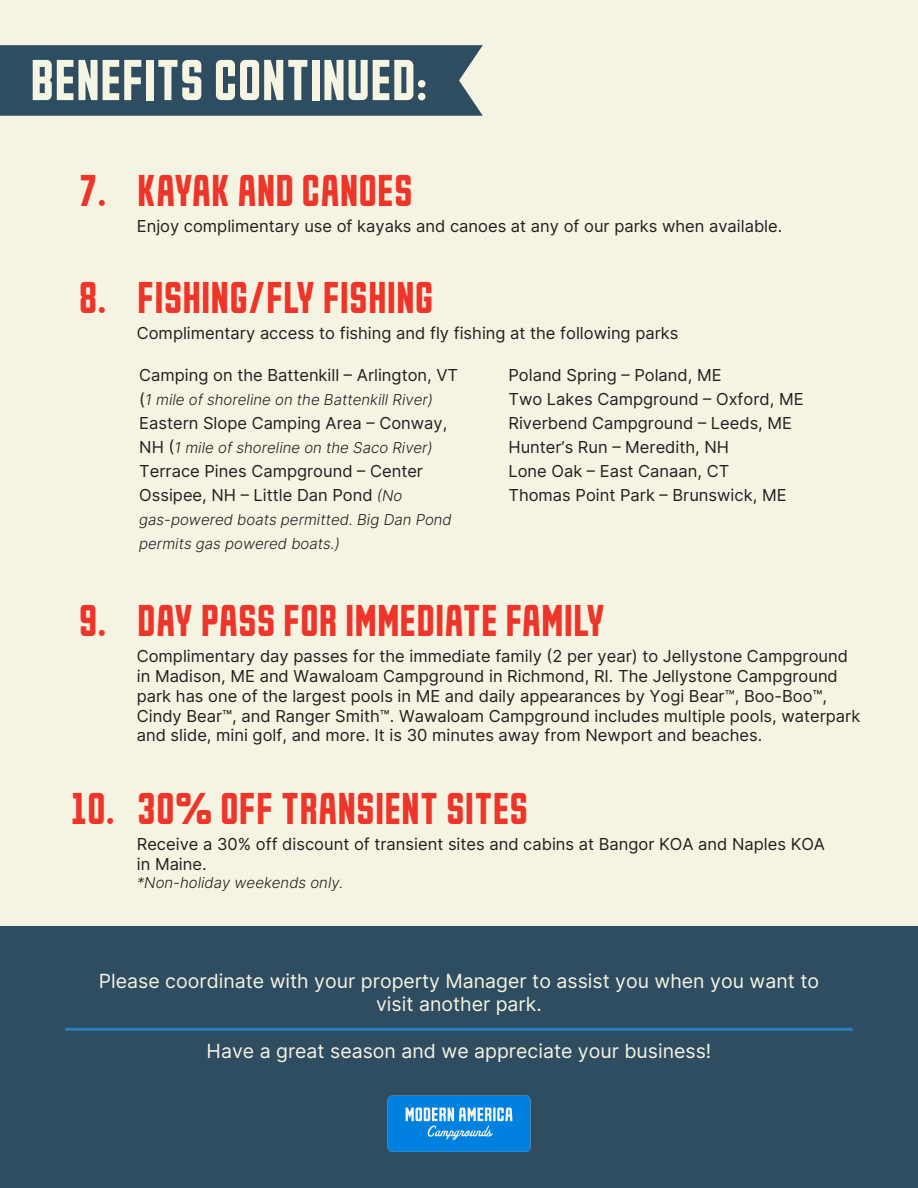
<style>
.page{position:relative;width:918px;height:1188px;background:#f5f3e2}
.page>*{position:absolute;margin:0;border:0;box-sizing:border-box;transform-origin:0 0}
.t1{font:50.25px "Brumder";color:#f6f4e2}
.t2{font:39px "Brumder";color:#ee3529}
.t3{font:19.5px/23.4px "Inter";color:#f6f4e2;text-align:center}
.t4{font:16.5px/24px "Inter";color:#231f20}
.t5{font:15px/24px "Inter";color:#231f20}
.s1{font-size:16.5px}
.s2{font-size:15px}
</style>
<div class="page">
<div style="left:0;top:926px;width:918px;height:262px;background:#2f4d61"></div>
<div style="left:0;top:45px;width:483px;height:71px;background:#2f4d61"></div>
<img style="left:387px;top:1095px;width:144px;height:57px">
<hr style="left:65px;top:1028px;width:788px;height:3px;background:#297ec1">
<h1 class="t1" style="left:30px;top:46px;width:399px">BENEFITS CONTINUED:</h1>
<h2 class="t2" style="left:79px;top:165px;width:335px">7. KAYAK AND CANOES</h2>
<p class="t4" style="left:137px;top:214px;width:647px">Enjoy complimentary use of kayaks and canoes at any of our parks when available.</p>
<h2 class="t2" style="left:79px;top:271px;width:356px">8. FISHING/FLY FISHING</h2>
<p class="t4" style="left:137px;top:321px;width:543px">Complimentary access to fishing and fly fishing at the following parks</p>
<p class="t4" style="left:139px;top:363px;width:320px">Camping on the Battenkill – Arlington, VT</p>
<p class="t5" style="left:139px;top:387px;width:295px"><span class="s1">(</span>1 mile of shoreline on the Battenkill River)</p>
<p class="t4" style="left:139px;top:411px;width:310px">Eastern Slope Camping Area – Conway,</p>
<p class="t5" style="left:139px;top:435px;width:295px"><span class="s1">NH (</span>1 mile of shoreline on the Saco River)</p>
<p class="t4" style="left:139px;top:459px;width:285px">Terrace Pines Campground – Center<br>Ossipee, NH – Little Dan Pond <span class="s2">(No</span></p>
<p class="t5" style="left:139px;top:507px;width:314px">gas-powered boats permitted. Big Dan Pond permits gas powered boats.)</p>
<p class="t4" style="left:508px;top:363px;width:297px">Poland Spring – Poland, ME<br>Two Lakes Campground – Oxford, ME<br>Riverbend Campground – Leeds, ME<br>Hunter’s Run – Meredith, NH<br>Lone Oak – East Canaan, CT<br>Thomas Point Park – Brunswick, ME</p>
<h2 class="t2" style="left:79px;top:594px;width:528px">9. DAY PASS FOR IMMEDIATE FAMILY</h2>
<p class="t4" style="left:137px;top:646px;width:725px;line-height:19.8px">Complimentary day passes for the immediate family (2 per year) to Jellystone Campground in Madison, ME and Wawaloam Campground in Richmond, RI. The Jellystone Campground park has one of the largest pools in ME and daily appearances by Yogi Bear™, Boo-Boo™, Cindy Bear™, and Ranger Smith™. Wawaloam Campground includes multiple pools, waterpark and slide, mini golf, and more. It is 30 minutes away from Newport and beaches.</p>
<h2 class="t2" style="left:71px;top:783px;width:459px">10. 30% OFF TRANSIENT SITES</h2>
<p class="t4" style="left:137px;top:834px;width:690px;line-height:19.8px">Receive a 30% off discount of transient sites and cabins at Bangor KOA and Naples KOA in Maine.</p>
<p class="t5" style="left:137px;top:870px;width:208px">*Non-holiday weekends only.</p>
<p class="t3" style="left:99px;top:968px;width:722px">Please coordinate with your property Manager to assist you when you want to visit another park.</p>
<p class="t3" style="left:207px;top:1038px;width:506px">Have a great season and we appreciate your business!</p>
</div>
